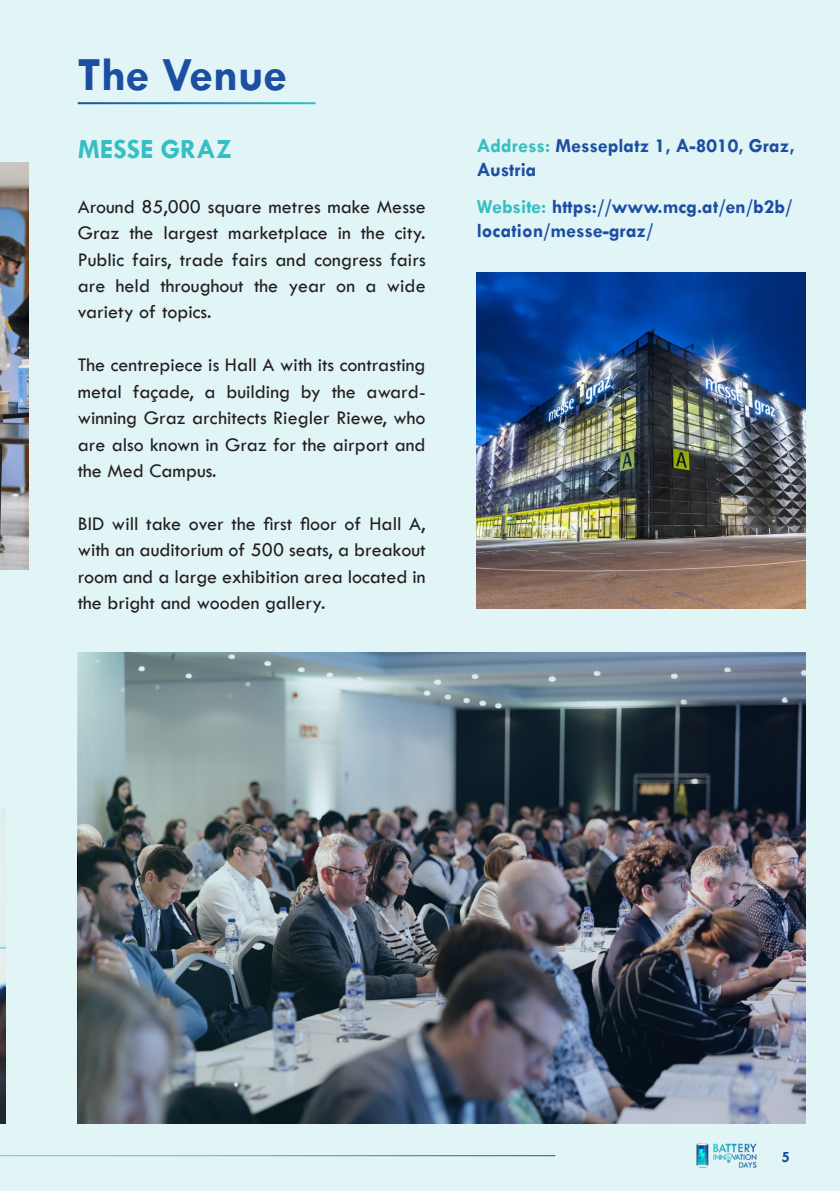
<style>
.page{position:relative;width:840px;height:1191px;background:#fff}
.page>*{position:absolute;margin:0;border:0;box-sizing:border-box;transform-origin:0 0}
.t1{font:700 48px "Tw Cen";color:#1c4fa2}
.t2{font:700 28px "Tw Cen";color:#35bfc2}
.t3{font:20px/26.4px "Tw Cen";color:#231f20;text-align:justify}
.t4{font:700 20px/24px "Tw Cen";color:#1c4fa2}
.t5{font:700 16px "Tw Cen";color:#1a50a1}
.s1{color:#35bfc2}
</style>
<div class="page">
<div style="left:0;top:0;width:839px;height:1191px;background:#e1f4f6"></div>
<hr style="left:0;top:1155px;width:555px;height:1px;background:#fff">
<img style="left:696px;top:1143px;width:61px;height:25px">
<img style="left:0;top:162px;width:28px;height:407px">
<img style="left:0;top:816px;width:6px;height:307px">
<hr style="left:78px;top:102px;width:237px;height:2px;background:#fff">
<img style="left:476px;top:272px;width:329px;height:336px">
<img style="left:79px;top:652px;width:726px;height:471px">
<p class="t1" style="left:78px;top:46px;width:210px">The Venue</p>
<p class="t2" style="left:78px;top:132px;width:156px">MESSE GRAZ</p>
<p class="t3" style="left:78px;top:193px;width:349px">Around 85,000 square metres make Messe Graz the largest marketplace in the city.<br>Public fairs, trade fairs and congress fairs are held throughout the year on a wide variety of topics.</p>
<p class="t3" style="left:78px;top:352px;width:349px">The centrepiece is Hall A with its contrasting metal façade, a building by the award&shy;winning Graz architects Riegler Riewe, who are also known in Graz for the airport and the Med Campus.</p>
<p class="t3" style="left:78px;top:510px;width:349px">BID will take over the first floor of Hall A, with an auditorium of 500 seats, a breakout room and a large exhibition area located in the bright and wooden gallery.</p>
<p class="t4" style="left:476px;top:134px;width:319px"><span class="s1">Address:</span> Messeplatz 1, A-8010, Graz,<br>Austria</p>
<p class="t4" style="left:476px;top:194px;width:317px"><span class="s1">Website:</span> https://www.mcg.at/en/b2b/ location/messe-graz/</p>
<p class="t5" style="left:781px;top:1147px;width:10px">5</p>
</div>
